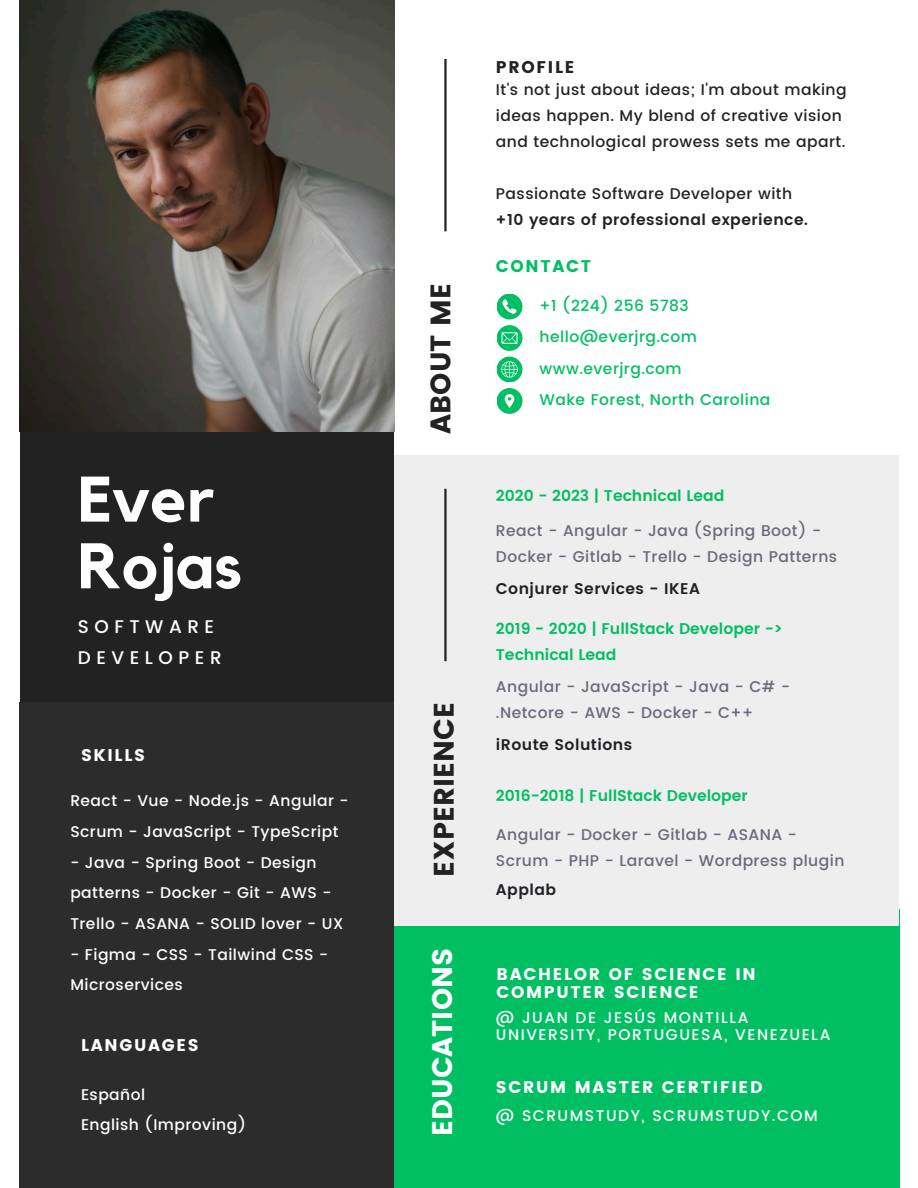
<style>
.page{position:relative;width:918px;height:1188px;background:#fff}
.page>*{position:absolute;margin:0;border:0;box-sizing:border-box;transform-origin:0 0}
.t1{font:700 63.45px/66.6px "Kollektif";color:#fff}
.t2{font:28.2px "Poppins";color:#222}
.t3{font:28.2px "Poppins";color:#fff}
.t4{font:500 18.3px/30.8px "Poppins";letter-spacing:.3em;color:#fff}
.t5{font:16.95px/18px "Poppins";letter-spacing:.1em;color:#fff}
.t6{font:16.95px "Poppins";letter-spacing:.1em;color:#222}
.t7{font:16.95px "Poppins";letter-spacing:.1em;color:#00bf63}
.t8{font:500 15.45px/30.8px "Poppins";letter-spacing:.03em;color:#fff}
.t9{font:500 15.45px/25.3px "Poppins";letter-spacing:.03em;color:#6b6879}
.t10{font:500 15.45px/25.8px "Poppins";letter-spacing:.03em;color:#222}
.t11{font:600 15.45px/25.8px "Poppins";color:#00bf63}
.t12{font:500 15.45px/16.8px "Poppins";letter-spacing:.1em;color:#fff}
.t13{font:500 15.45px "Poppins";letter-spacing:.03em;color:#00bf63}
.t14{font:600 15.45px "Poppins";letter-spacing:.03em;color:#212025}
.t15{font:600 15.45px "Poppins";letter-spacing:.03em;color:#222}
</style>
<div class="page">
<div style="left:375px;top:910px;width:524px;height:278px;background:#00bf63"></div>
<div style="left:375px;top:455px;width:524px;height:471px;background:#eee"></div>
<div style="left:20px;top:418px;width:373px;height:297px;background:#222"></div>
<img style="left:20px;top:0;width:374px;height:431px">
<div style="left:497px;top:294px;width:25px;height:25px;background:#00bf63;border-radius:50%"></div>
<div style="left:497px;top:325px;width:25px;height:26px;background:#00bf63;border-radius:50%"></div>
<svg style="left:502px;top:332px;width:15px;height:12px"></svg>
<svg style="left:502px;top:299px;width:15px;height:15px"></svg>
<div style="left:497px;top:357px;width:25px;height:25px;background:#00bf63;border-radius:50%"></div>
<div style="left:497px;top:388px;width:25px;height:26px;background:#00bf63;border-radius:50%"></div>
<svg style="left:505px;top:394px;width:9px;height:14px"></svg>
<svg style="left:501px;top:361px;width:17px;height:17px"></svg>
<div style="left:20px;top:703px;width:374px;height:485px;background:#2c2c2c"></div>
<hr style="left:444px;top:489px;width:3px;height:172px;background:#222">
<hr style="left:444px;top:59px;width:3px;height:172px;background:#222">
<h3 class="t1" style="left:78px;top:469px;width:166px">Ever<br>Rojas</h3>
<h2 class="t4" style="left:78px;top:612px;width:145px">SOFTWARE<br>DEVELOPER</h2>
<p class="t5" style="left:81px;top:746px;width:66px">SKILLS</p>
<p class="t8" style="left:70px;top:786px;width:280px">React - Vue - Node.js - Angular -<br>Scrum - JavaScript - TypeScript</p>
<p class="t8" style="left:70px;top:847px;width:274px">- Java - Spring Boot - Design patterns - Docker - Git - AWS -<br>Trello - ASANA - SOLID lover - UX</p>
<p class="t8" style="left:70px;top:939px;width:259px">- Figma - CSS - Tailwind CSS -<br>Microservices</p>
<p class="t5" style="left:81px;top:1036px;width:119px">LANGUAGES</p>
<p class="t8" style="left:81px;top:1079px;width:66px">Español</p>
<h2 class="t8" style="left:81px;top:1110px;width:167px">English (Improving)</h2>
<h3 class="t2" style="left:424px;top:434px;width:152px;rotate:-90deg">ABOUT ME</h3>
<p class="t2" style="left:428px;top:877px;width:176px;rotate:-90deg">EXPERIENCE</p>
<p class="t3" style="left:426px;top:1136px;width:189px;rotate:-90deg">EDUCATIONS</p>
<p class="t6" style="left:496px;top:57px;width:80px">PROFILE</p>
<p class="t10" style="left:496px;top:77px;width:352px">It's not just about ideas; I'm about making ideas happen. My blend of creative vision and technological prowess sets me apart.</p>
<p class="t10" style="left:496px;top:180px;width:298px">Passionate Software Developer with</p>
<p class="t15" style="left:496px;top:210px;width:314px">+10 years of professional experience.</p>
<p class="t7" style="left:496px;top:256px;width:97px">CONTACT</p>
<p class="t13" style="left:540px;top:296px;width:151px">+1 (224) 256 5783</p>
<p class="t13" style="left:540px;top:328px;width:159px">hello@everjrg.com</p>
<h3 class="t13" style="left:540px;top:359px;width:144px">www.everjrg.com</h3>
<p class="t13" style="left:540px;top:391px;width:232px">Wake Forest, North Carolina</p>
<h3 class="t11" style="left:496px;top:482px;width:230px">2020 - 2023 | Technical Lead</h3>
<p class="t9" style="left:496px;top:518px;width:343px">React - Angular - Java (Spring Boot) -<br>Docker - Gitlab - Trello - Design Patterns</p>
<h1 class="t14" style="left:496px;top:580px;width:206px">Conjurer Services - IKEA</h1>
<p class="t11" style="left:496px;top:616px;width:288px">2019 - 2020 | FullStack Developer -&gt;<br>Technical Lead</p>
<p class="t9" style="left:496px;top:674px;width:296px">Angular - JavaScript - Java - C# - .Netcore - AWS - Docker - C++</p>
<p class="t14" style="left:496px;top:736px;width:138px">iRoute Solutions</p>
<p class="t11" style="left:496px;top:783px;width:253px">2016-2018 | FullStack Developer</p>
<p class="t9" style="left:496px;top:822px;width:350px">Angular - Docker - Gitlab - ASANA -<br>Scrum - PHP - Laravel - Wordpress plugin</p>
<p class="t14" style="left:496px;top:880px;width:62px">Applab</p>
<p class="t5" style="left:497px;top:965px;width:261px">BACHELOR OF SCIENCE IN<br>COMPUTER SCIENCE</p>
<h3 class="t12" style="left:496px;top:1009px;width:336px">@ JUAN DE JESÚS MONTILLA<br>UNIVERSITY, PORTUGUESA, VENEZUELA</h3>
<p class="t5" style="left:496px;top:1078px;width:268px">SCRUM MASTER CERTIFIED</p>
<h2 class="t12" style="left:496px;top:1107px;width:323px">@ SCRUMSTUDY, SCRUMSTUDY.COM</h2>
</div>
